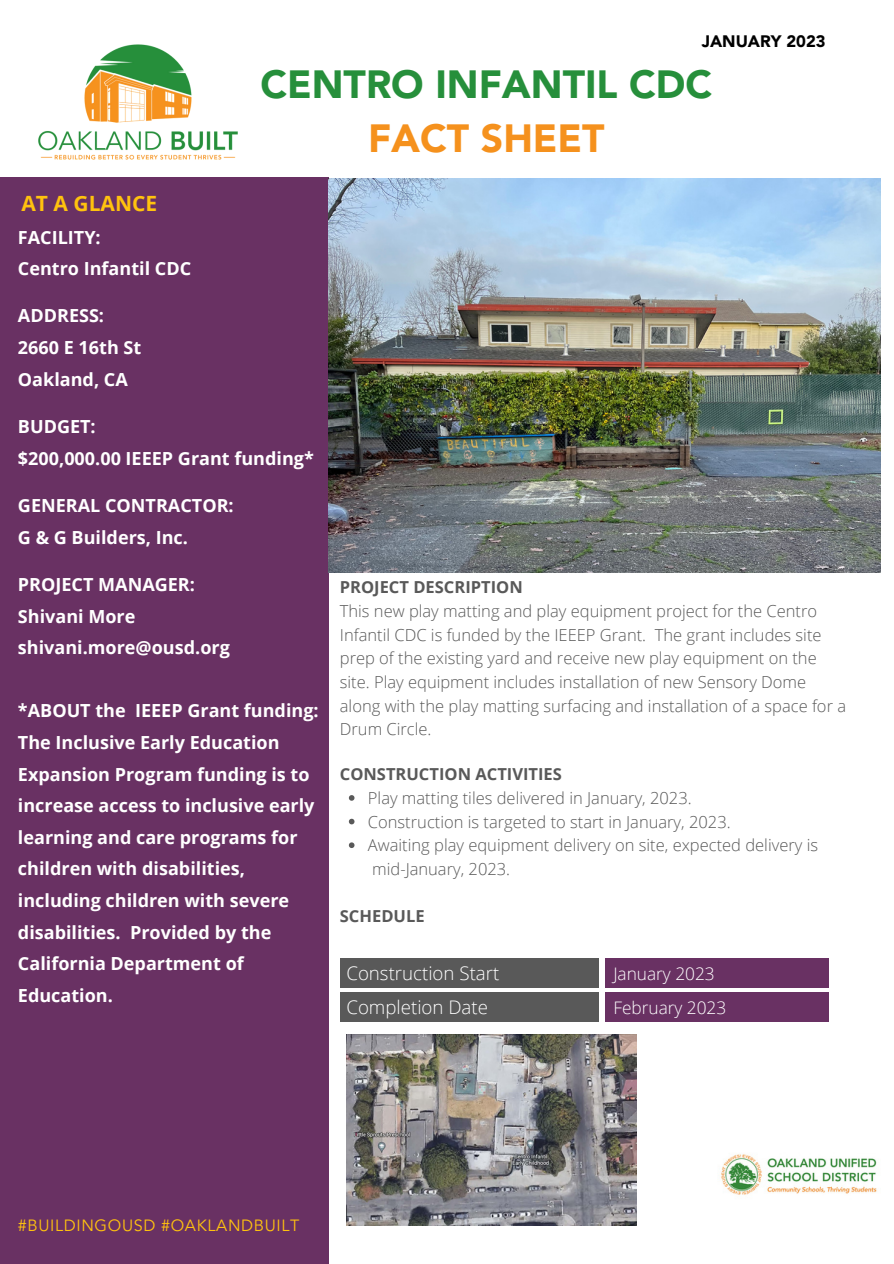
<style>
.page{position:relative;width:894px;height:1264px;background:#fff}
.page>*{position:absolute;margin:0;border:0;box-sizing:border-box;transform-origin:0 0}
.t1{font:900 39px "Avenir LT Std";color:#268f3b}
.t2{font:900 39px "Avenir LT Std";color:#f5911d}
.t3{font:700 21px "Open Sans";color:#ffc20e}
.t4{font:300 18.75px "Open Sans";color:#fff}
.t5{font:700 18px/31.7px "Open Sans";color:#fff}
.t6{font:300 17.25px "Open Sans";color:#fff}
.t7{font:300 16.5px/23.7px "Open Sans";color:#595959}
.t8{font:700 16.5px "Open Sans";color:#595959}
.t9{font:900 16.5px "Avenir LT Std";color:#000}
.t10{font:16.2px "Avenir LT Std";letter-spacing:.04em;color:#ffc20e}
</style>
<div class="page">
<div style="left:0;top:177px;width:328px;height:1086px;background:#693163"></div>
<img style="left:721px;top:1154px;width:156px;height:41px">
<img style="left:38px;top:44px;width:200px;height:116px">
<div style="left:340px;top:958px;width:258px;height:29px;background:#595959"></div>
<div style="left:605px;top:958px;width:223px;height:29px;background:#693163"></div>
<div style="left:340px;top:992px;width:258px;height:29px;background:#595959"></div>
<div style="left:605px;top:992px;width:223px;height:29px;background:#693163"></div>
<img style="left:328px;top:178px;width:552px;height:394px">
<img style="left:346px;top:1034px;width:289px;height:190px">
<svg style="left:349px;top:795px;width:5px;height:5px"></svg>
<svg style="left:349px;top:818px;width:5px;height:6px"></svg>
<svg style="left:349px;top:842px;width:5px;height:6px"></svg>
<p class="t9" style="left:701px;top:34px;width:125px">JANUARY 2023</p>
<h1 class="t1" style="left:260px;top:68px;width:453px">CENTRO INFANTIL CDC</h1>
<h1 class="t2" style="left:368px;top:122px;width:238px">FACT SHEET</h1>
<p class="t3" style="left:21px;top:188px;width:137px">AT A GLANCE</p>
<p class="t5" style="left:18px;top:221px;width:175px">FACILITY:<br>Centro Infantil CDC</p>
<p class="t5" style="left:18px;top:300px;width:125px">ADDRESS:<br>2660 E 16th St<br>Oakland, CA</p>
<p class="t5" style="left:18px;top:410px;width:297px">BUDGET:<br>$200,000.00 IEEEP Grant funding*</p>
<p class="t5" style="left:18px;top:489px;width:217px">GENERAL CONTRACTOR:<br>G &amp; G Builders, Inc.</p>
<p class="t5" style="left:18px;top:568px;width:213px">PROJECT MANAGER:<br>Shivani More shivani.more@ousd.org</p>
<p class="t5" style="left:18px;top:694px;width:302px">*ABOUT the IEEEP Grant funding:<br>The Inclusive Early Education<br>Expansion Program funding is to increase access to inclusive early learning and care programs for children with disabilities, including children with severe disabilities. Provided by the<br>California Department of<br>Education.</p>
<p class="t8" style="left:340px;top:576px;width:184px">PROJECT DESCRIPTION</p>
<p class="t7" style="left:340px;top:599px;width:507px">This new play matting and play equipment project for the Centro Infantil CDC is funded by the IEEEP Grant. The grant includes site prep of the existing yard and receive new play equipment on the site. Play equipment includes installation of new Sensory Dome along with the play matting surfacing and installation of a space for a Drum Circle.</p>
<p class="t8" style="left:340px;top:762px;width:223px">CONSTRUCTION ACTIVITIES</p>
<p class="t7" style="left:368px;top:785px;width:451px">Play matting tiles delivered in January, 2023.<br>Construction is targeted to start in January, 2023.<br>Awaiting play equipment delivery on site, expected delivery is mid-January, 2023.</p>
<p class="t8" style="left:340px;top:904px;width:86px">SCHEDULE</p>
<p class="t4" style="left:346px;top:959px;width:154px">Construction Start</p>
<p class="t6" style="left:613px;top:961px;width:103px">January 2023</p>
<p class="t4" style="left:346px;top:994px;width:143px">Completion Date</p>
<p class="t6" style="left:613px;top:995px;width:114px">February 2023</p>
<p class="t10" style="left:18px;top:1218px;width:283px">#BUILDINGOUSD #OAKLANDBUILT</p>
</div>
